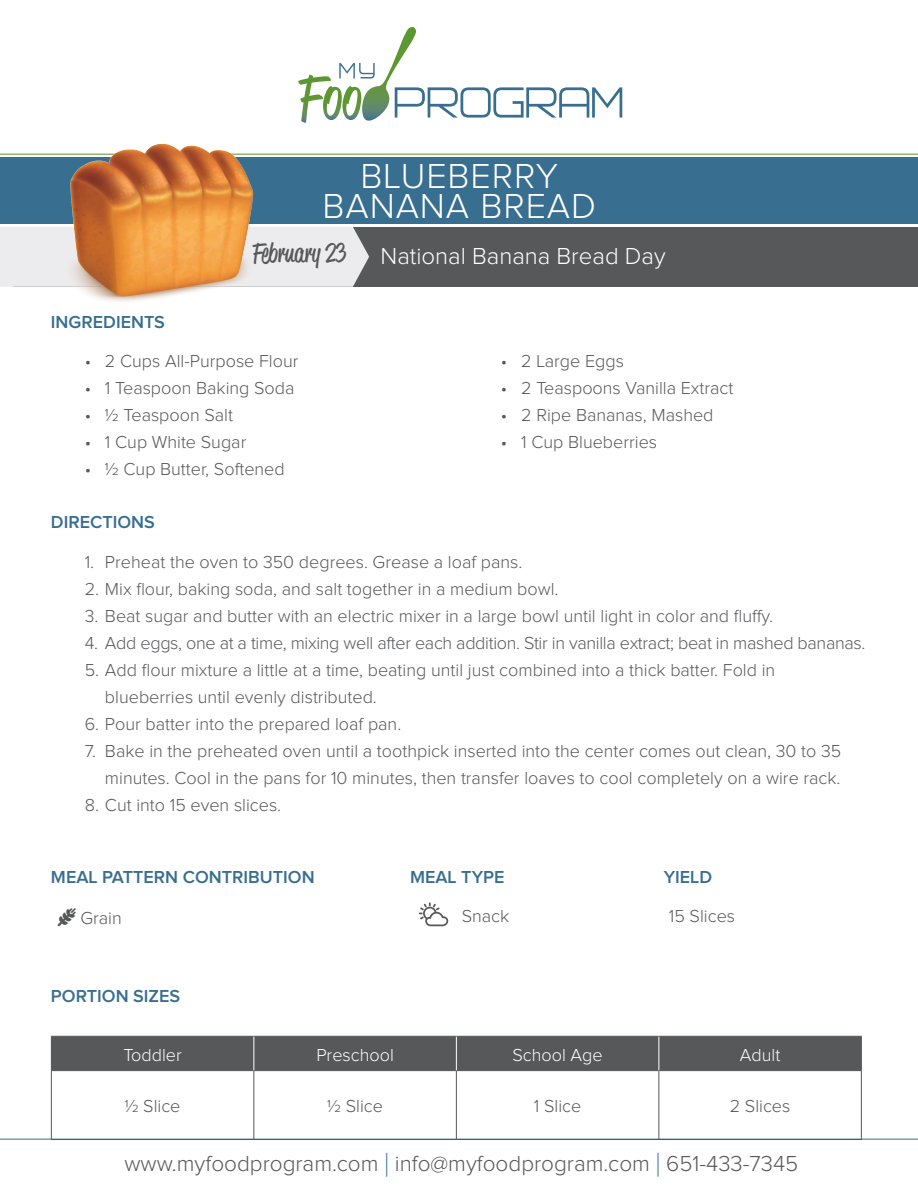
<style>
.page{position:relative;width:918px;height:1188px;background:#fff}
.page>*{position:absolute;margin:0;border:0;box-sizing:border-box;transform-origin:0 0}
.t1{font:300 36px/30px "Proxima Nova";letter-spacing:.025em;color:#fff;text-align:center}
.t2{font:27px "Reklame Script";color:#57585a}
.t3{font:300 24px "Proxima Nova";color:#fff}
.t4{font:300 22.5px "Proxima Nova";color:#57585a}
.t5{font:300 18px/27px "Proxima Nova";color:#57585a}
.t6{font:300 18px "Proxima Nova";letter-spacing:-.02em;color:#57585a}
.t7{font:600 18px "Proxima Nova";color:#386e8f}
.t8{font:300 18px "Proxima Nova";color:#fff}
.s1{font-size:33.75px;color:#386e8f}
</style>
<div class="page">
<div style="left:14px;top:227px;width:904px;height:59px;background:#57585a"></div>
<svg style="left:0;top:227px;width:369px;height:60px;background:#e3e3e5"></svg>
<div style="left:0;top:157px;width:918px;height:67px;background:#386e8f"></div>
<hr style="left:0;top:154px;width:918px;height:1px;background:#5c9731">
<hr style="left:0;top:1139px;width:918px;height:1px;background:#386e8f">
<svg style="left:298px;top:27px;width:324px;height:96px"></svg>
<div style="left:52px;top:1037px;width:809px;height:33px;background:#57585a"></div>
<hr style="left:51px;top:1036px;width:203px;height:1px;background:#57585a">
<hr style="left:51px;top:1037px;width:1px;height:33px;background:#57585a">
<hr style="left:254px;top:1036px;width:202px;height:1px;background:#57585a">
<hr style="left:456px;top:1036px;width:203px;height:1px;background:#57585a">
<hr style="left:659px;top:1036px;width:203px;height:1px;background:#57585a">
<hr style="left:861px;top:1037px;width:1px;height:33px;background:#57585a">
<hr style="left:51px;top:1070px;width:203px;height:1px;background:#57585a">
<hr style="left:51px;top:1071px;width:1px;height:68px;background:#57585a">
<hr style="left:254px;top:1070px;width:202px;height:1px;background:#57585a">
<hr style="left:253px;top:1071px;width:1px;height:68px;background:#57585a">
<hr style="left:456px;top:1070px;width:203px;height:1px;background:#57585a">
<hr style="left:456px;top:1071px;width:1px;height:68px;background:#57585a">
<hr style="left:659px;top:1070px;width:203px;height:1px;background:#57585a">
<hr style="left:658px;top:1071px;width:1px;height:68px;background:#57585a">
<hr style="left:861px;top:1071px;width:1px;height:68px;background:#57585a">
<hr style="left:51px;top:1139px;width:203px;height:1px;background:#57585a">
<hr style="left:254px;top:1139px;width:202px;height:1px;background:#57585a">
<hr style="left:456px;top:1139px;width:203px;height:1px;background:#57585a">
<hr style="left:659px;top:1139px;width:203px;height:1px;background:#57585a">
<hr style="left:253px;top:1037px;width:1px;height:33px;background:#fff">
<hr style="left:456px;top:1037px;width:1px;height:33px;background:#fff">
<hr style="left:658px;top:1037px;width:1px;height:33px;background:#fff">
<img style="left:39px;top:143px;width:230px;height:159px">
<svg style="left:419px;top:902px;width:29px;height:24px"></svg>
<p class="t1" style="left:322px;top:163px;width:275px">BLUEBERRY<br>BANANA BREAD</p>
<p class="t7" style="left:51px;top:314px;width:116px">INGREDIENTS</p>
<p class="t2" style="left:252px;top:235px;width:95px">February 23</p>
<p class="t3" style="left:381px;top:245px;width:286px">National Banana Bread Day</p>
<p class="t5" style="left:85px;top:348px;width:215px">• 2 Cups All-Purpose Flour</p>
<p class="t5" style="left:85px;top:375px;width:211px">• 1 Teaspoon Baking Soda</p>
<p class="t5" style="left:85px;top:402px;width:150px">• 1/2 Teaspoon Salt</p>
<p class="t5" style="left:85px;top:429px;width:163px">• 1 Cup White Sugar</p>
<p class="t5" style="left:85px;top:456px;width:202px">• 1/2 Cup Butter, Softened</p>
<p class="t7" style="left:51px;top:514px;width:105px">DIRECTIONS</p>
<p class="t5" style="left:501px;top:348px;width:124px">• 2 Large Eggs</p>
<p class="t5" style="left:501px;top:375px;width:234px">• 2 Teaspoons Vanilla Extract</p>
<p class="t5" style="left:501px;top:402px;width:214px">• 2 Ripe Bananas, Mashed</p>
<p class="t5" style="left:501px;top:429px;width:158px">• 1 Cup Blueberries</p>
<p class="t5" style="left:85px;top:549px;width:439px">1. Preheat the oven to 350 degrees. Grease a loaf pans.</p>
<p class="t5" style="left:85px;top:576px;width:475px">2. Mix flour, baking soda, and salt together in a medium bowl.</p>
<p class="t5" style="left:85px;top:603px;width:690px">3. Beat sugar and butter with an electric mixer in a large bowl until light in color and fluffy.</p>
<p class="t6" style="left:85px;top:634px;width:782px">4. Add eggs, one at a time, mixing well after each addition. Stir in vanilla extract; beat in mashed bananas.</p>
<p class="t5" style="left:105px;top:657px;width:672px;text-indent:-20px">5. Add flour mixture a little at a time, beating until just combined into a thick batter. Fold in blueberries until evenly distributed.</p>
<p class="t5" style="left:85px;top:711px;width:318px">6. Pour batter into the prepared loaf pan.</p>
<p class="t5" style="left:85px;top:738px;width:758px;text-align:right">7. Bake in the preheated oven until a toothpick inserted into the center comes out clean, 30 to 35 minutes. Cool in the pans for 10 minutes, then transfer loaves to cool completely on a wire rack.</p>
<p class="t5" style="left:85px;top:792px;width:198px">8. Cut into 15 even slices.</p>
<p class="t7" style="left:51px;top:869px;width:265px">MEAL PATTERN CONTRIBUTION</p>
<p class="t7" style="left:410px;top:869px;width:96px">MEAL TYPE</p>
<p class="t7" style="left:664px;top:869px;width:50px">YIELD</p>
<p class="t5" style="left:462px;top:904px;width:49px">Snack</p>
<p class="t5" style="left:80px;top:905px;width:43px">Grain</p>
<p class="t5" style="left:669px;top:904px;width:68px">15 Slices</p>
<p class="t7" style="left:51px;top:988px;width:131px">PORTION SIZES</p>
<p class="t8" style="left:123px;top:1046px;width:60px">Toddler</p>
<p class="t8" style="left:316px;top:1046px;width:79px">Preschool</p>
<p class="t8" style="left:512px;top:1046px;width:92px">School Age</p>
<p class="t8" style="left:740px;top:1046px;width:42px">Adult</p>
<p class="t5" style="left:125px;top:1093px;width:57px">1/2 Slice</p>
<p class="t5" style="left:327px;top:1093px;width:57px">1/2 Slice</p>
<p class="t5" style="left:534px;top:1093px;width:49px">1 Slice</p>
<p class="t5" style="left:730px;top:1093px;width:62px">2 Slices</p>
<p class="t4" style="left:124px;top:1153px;width:675px">www.myfoodprogram.com <span class="s1">|</span> info@myfoodprogram.com <span class="s1">|</span> 651-433-7345</p>
</div>
